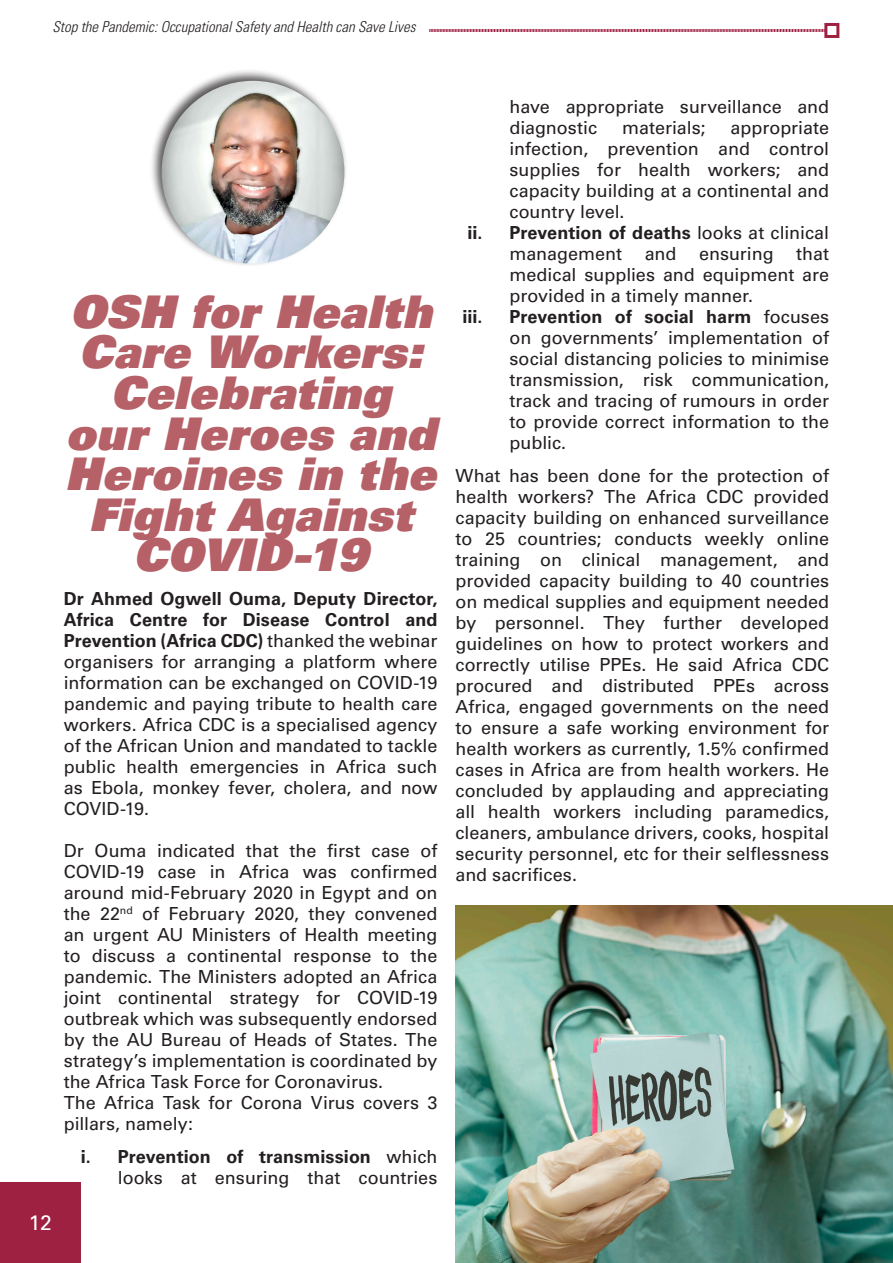
<style>
.page{position:relative;width:893px;height:1263px;background:#fff}
.page>*{position:absolute;margin:0;border:0;box-sizing:border-box;transform-origin:0 0}
.Main_Heading{font:45px/40.5px "Univers LT Std X Black Obl";letter-spacing:.01em;color:#b66167;text-align:center}
.t1{font:21px "Univers LT Std";color:#fff}
.t2{font:18px/21px "Univers LT Std";color:#231f20;text-align:justify}
.t3{font:700 18px "Univers LT Std";color:#231f20}
.t4{font:italic 300 condensed 15px "Univers LT Std";color:#231f20}
.s1{font-weight:700}
</style>
<div class="page">
<div style="left:0;top:1182px;width:81px;height:81px;background:#9e2142"></div>
<svg style="left:429px;top:29px;width:395px;height:3px"></svg>
<div style="left:824px;top:23px;width:15px;height:15px;border:3px solid #9e2142"></div>
<div style="left:149px;top:68px;width:199px;height:200px;background:#231f20;opacity:.75"></div>
<img style="left:162px;top:81px;width:182px;height:183px;border-radius:91px">
<img style="left:455px;top:906px;width:438px;height:357px">
<p class="t4" style="left:52px;top:18px;width:365px">Stop the Pandemic: Occupational Safety and Health can Save Lives</p>
<p class="t1" style="left:29px;top:1210px;width:25px">12</p>
<p class="Main_Heading" style="left:65px;top:291px;width:372px">OSH for Health<br>Care Workers:<br>Celebrating our Heroes and<br>Heroines in the<br>Fight Against<br>COVID-19</p>
<p class="t2" style="left:64px;top:588px;width:375px"><span class="s1">Dr Ahmed Ogwell Ouma, Deputy Director, Africa Centre for Disease Control and Prevention (Africa CDC)</span> thanked the webinar organisers for arranging a platform where information can be exchanged on COVID-19 pandemic and paying tribute to health care workers. Africa CDC is a specialised agency of the African Union and mandated to tackle public health emergencies in Africa such as Ebola, monkey fever, cholera, and now COVID-19.</p>
<p class="t2" style="left:64px;top:840px;width:375px">Dr Ouma indicated that the first case of COVID-19 case in Africa was confirmed around mid-February 2020 in Egypt and on the 22<sup>nd</sup> of February 2020, they convened an urgent AU Ministers of Health meeting to discuss a continental response to the pandemic. The Ministers adopted an Africa joint continental strategy for COVID-19 outbreak which was subsequently endorsed by the AU Bureau of Heads of States. The strategy’s implementation is coordinated by the Africa Task Force for Coronavirus.</p>
<p class="t2" style="left:64px;top:1092px;width:375px">The Africa Task for Corona Virus covers 3 pillars, namely:</p>
<p class="t2" style="left:81px;top:1146px;width:358px;text-align:right"><span class="s1">i. Prevention of transmission</span> which looks at ensuring that countries</p>
<p class="t2" style="left:509px;top:96px;width:321px">have appropriate surveillance and diagnostic</p>
<p class="t2" style="left:622px;top:117px;width:85px">materials;</p>
<p class="t2" style="left:509px;top:117px;width:321px;text-indent:221px">appropriate infection, prevention and control supplies for health workers; and capacity building at a continental and country level.</p>
<p class="t2" style="left:509px;top:222px;width:321px;text-indent:-42px"><span class="s1">ii. Prevention of deaths</span> looks at clinical management</p>
<p class="t2" style="left:509px;top:243px;width:321px;text-indent:287px">that medical supplies and equipment are provided in a timely manner.</p>
<p class="t2" style="left:645px;top:243px;width:33px">and</p>
<p class="t2" style="left:699px;top:243px;width:76px">ensuring</p>
<p class="t3" style="left:462px;top:306px;width:22px">iii.</p>
<p class="t2" style="left:509px;top:306px;width:321px"><span class="s1">Prevention of social harm</span> focuses on governments’ implementation of social distancing policies to minimise transmission, risk communication, track and tracing of rumours in order to provide correct information to the public.</p>
<p class="t2" style="left:455px;top:465px;width:375px">What has been done for the protection of health workers? The Africa CDC provided capacity building on enhanced surveillance to 25 countries; conducts weekly online training on clinical management, and provided capacity building to 40 countries on medical supplies and equipment needed by personnel. They further developed guidelines on how to protect workers and correctly utilise PPEs. He said Africa CDC procured and distributed PPEs across Africa, engaged governments on the need to ensure a safe working environment for health workers as currently, 1.5% confirmed cases in Africa are from health workers. He concluded by applauding and appreciating all health workers including paramedics, cleaners, ambulance drivers, cooks, hospital security personnel, etc for their selflessness and sacrifices.</p>
</div>
